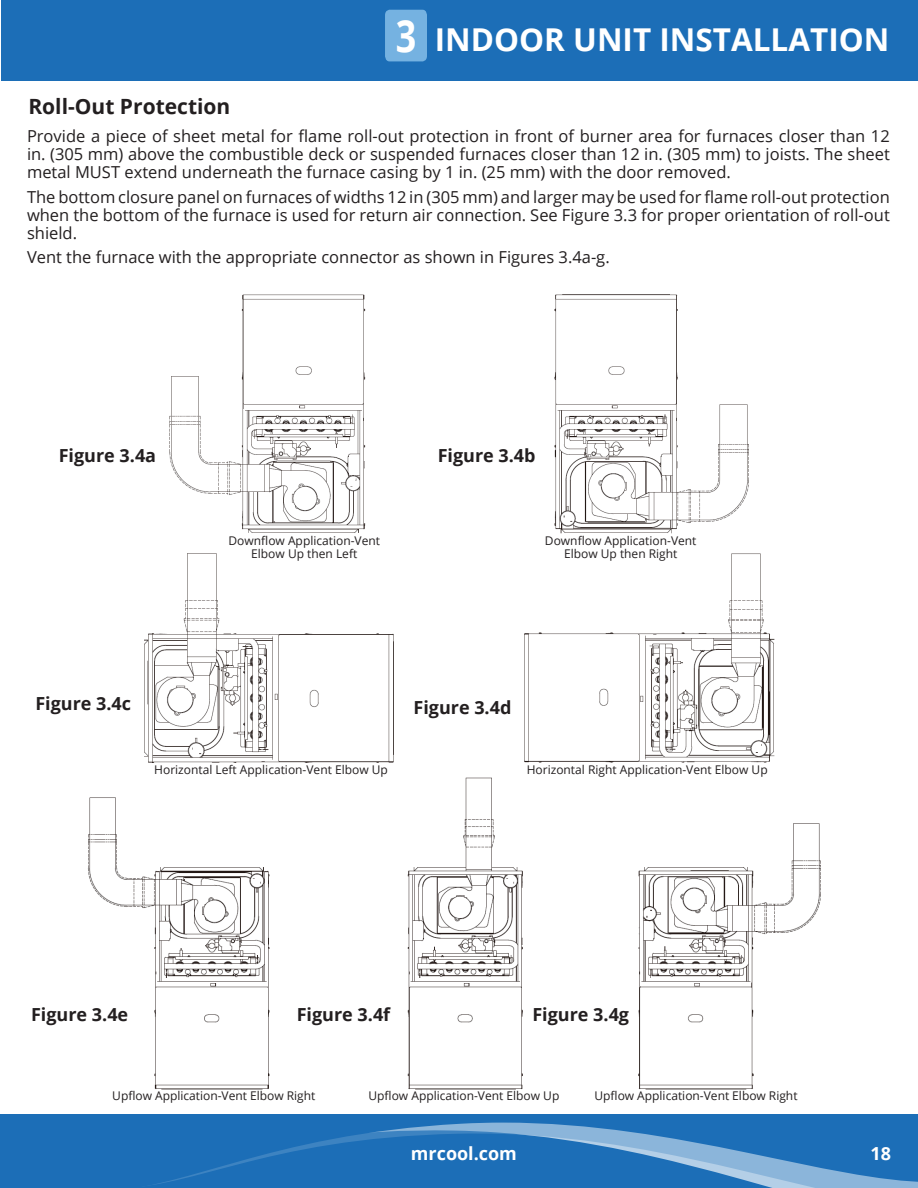
<style>
.page{position:relative;width:918px;height:1188px;background:#fff}
.page>*{position:absolute;margin:0;border:0;box-sizing:border-box;transform-origin:0 0}
.t1{font:700 44.4px "Open Sans";color:#fff;scale:.81 1}
.t2{font:700 31.5px "Open Sans";color:#fff}
.t3{font:700 21px "Open Sans";color:#231f20}
.t4{font:700 18px "Open Sans";color:#231f20}
.t5{font:700 18px "Open Sans";color:#fff}
.t6{font:16.5px/18px "Open Sans";color:#231f20;text-align:justify}
.t7{font:12px/13.5px "Open Sans";color:#231f20;text-align:center}
</style>
<div class="page">
<div style="left:0;top:1114px;width:918px;height:74px;background:#1c6eb7"></div>
<div style="left:1px;top:0;width:917px;height:81px;background:#1c6eb7"></div>
<svg style="left:153px;top:1122px;width:765px;height:66px"></svg>
<svg style="left:385px;top:10px;width:42px;height:51px"></svg>
<div style="left:386px;top:18px;width:40px;height:35px;background:#75b2e1"></div>
<img style="left:169px;top:294px;width:580px;height:240px">
<img style="left:144px;top:553px;width:631px;height:210px">
<img style="left:88px;top:777px;width:733px;height:313px">
<p class="t1" style="left:396px;top:5px;width:27px">3</p>
<p class="t2" style="left:435px;top:18px;width:456px">INDOOR UNIT INSTALLATION</p>
<p class="t3" style="left:28px;top:92px;width:203px">Roll-Out Protection</p>
<p class="t6" style="left:27px;top:126px;width:864px">Provide a piece of sheet metal for flame roll-out protection in front of burner area for furnaces closer than 12 in. (305 mm) above the combustible deck or suspended furnaces closer than 12 in. (305 mm) to joists. The sheet metal MUST extend underneath the furnace casing by 1 in. (25 mm) with the door removed.</p>
<p class="t6" style="left:27px;top:187px;width:864px">The bottom closure panel on furnaces of widths 12 in (305 mm) and larger may be used for flame roll-out protection when the bottom of the furnace is used for return air connection. See Figure 3.3 for proper orientation of roll-out shield.</p>
<p class="t6" style="left:27px;top:248px;width:584px">Vent the furnace with the appropriate connector as shown in Figures 3.4a-g.</p>
<p class="t4" style="left:59px;top:443px;width:99px">Figure 3.4a</p>
<p class="t4" style="left:438px;top:443px;width:99px">Figure 3.4b</p>
<p class="t7" style="left:229px;top:533px;width:153px">Downflow Application-Vent<br>Elbow Up then Left</p>
<p class="t7" style="left:545px;top:533px;width:153px">Downflow Application-Vent<br>Elbow Up then Right</p>
<p class="t4" style="left:35px;top:691px;width:97px">Figure 3.4c</p>
<p class="t4" style="left:414px;top:695px;width:99px">Figure 3.4d</p>
<p class="t7" style="left:154px;top:762px;width:235px">Horizontal Left Application-Vent Elbow Up</p>
<p class="t7" style="left:527px;top:762px;width:243px">Horizontal Right Application-Vent Elbow Up</p>
<p class="t4" style="left:31px;top:1002px;width:99px">Figure 3.4e</p>
<p class="t4" style="left:297px;top:1002px;width:95px">Figure 3.4f</p>
<p class="t4" style="left:532px;top:1002px;width:98px">Figure 3.4g</p>
<p class="t7" style="left:112px;top:1089px;width:205px">Upflow Application-Vent Elbow Right</p>
<p class="t7" style="left:369px;top:1089px;width:192px">Upflow Application-Vent Elbow Up</p>
<p class="t7" style="left:595px;top:1089px;width:205px">Upflow Application-Vent Elbow Right</p>
<p class="t5" style="left:411px;top:1140px;width:108px">mrcool.com</p>
<p class="t5" style="left:870px;top:1140px;width:22px">18</p>
</div>
